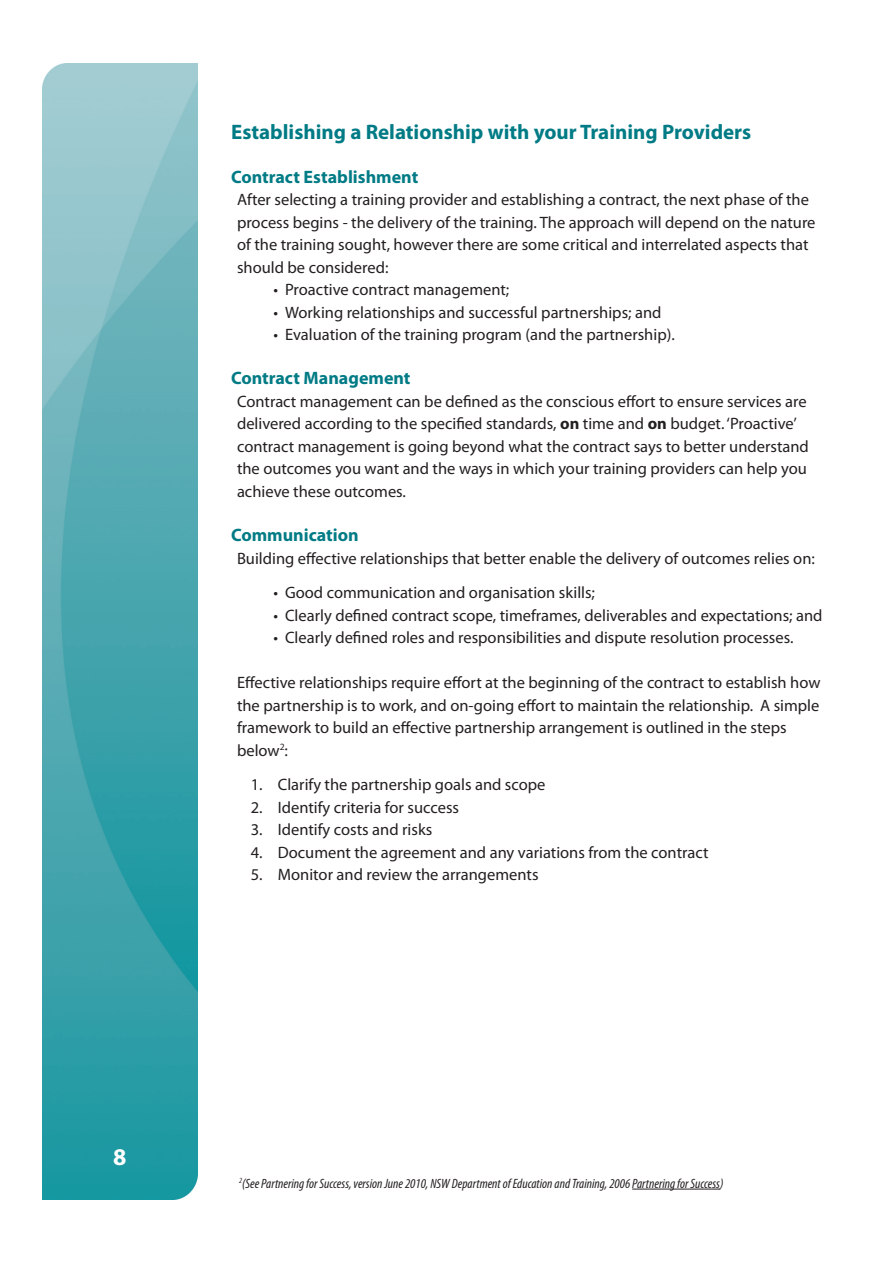
<style>
.page{position:relative;width:893px;height:1263px;background:#fff}
.page>*{position:absolute;margin:0;border:0;box-sizing:border-box;transform-origin:0 0}
.t1{font:700 24px "Myriad Pro";color:#fff}
.Myrid_Header{font:700 21px "Myriad Pro";color:#007b85}
.Myrid_Sub_Header_12p{font:700 18px "Myriad Pro";color:#007b85}
.Myrid_Text{font:16.5px/22.5px "Myriad Pro";color:#231f20}
.Myrid_Text_Tabs_Bull{font:16.5px "Myriad Pro";color:#231f20}
.Myrid_Text-2{font:italic condensed 13.5px "Myriad Pro";color:#231f20}
.s1{font-weight:700}
</style>
<div class="page">
<img style="left:43px;top:64px;width:154px;height:1135px">
<hr style="left:632px;top:1189px;width:88px;height:1px;background:#231f20">
<p class="Myrid_Header" style="left:231px;top:118px;width:522px">Establishing a Relationship with your Training Providers</p>
<p class="Myrid_Sub_Header_12p" style="left:231px;top:165px;width:189px">Contract Establishment</p>
<p class="Myrid_Text" style="left:237px;top:188px;width:580px">After selecting a training provider and establishing a contract, the next phase of the process begins - the delivery of the training. The approach will depend on the nature of the training sought, however there are some critical and interrelated aspects that should be considered:</p>
<p class="Myrid_Text_Tabs_Bull" style="left:274px;top:280px;width:237px">• Proactive contract management;</p>
<p class="Myrid_Text_Tabs_Bull" style="left:274px;top:302px;width:389px">• Working relationships and successful partnerships; and</p>
<p class="Myrid_Text_Tabs_Bull" style="left:274px;top:325px;width:403px">• Evaluation of the training program (and the partnership).</p>
<p class="Myrid_Sub_Header_12p" style="left:231px;top:367px;width:181px">Contract Management</p>
<p class="Myrid_Text" style="left:237px;top:390px;width:573px">Contract management can be defined as the conscious effort to ensure services are delivered according to the specified standards, <span class="s1">on</span> time and <span class="s1">on</span> budget. ‘Proactive’ contract management is going beyond what the contract says to better understand the outcomes you want and the ways in which your training providers can help you achieve these outcomes.</p>
<p class="Myrid_Sub_Header_12p" style="left:231px;top:523px;width:129px">Communication</p>
<p class="Myrid_Text" style="left:237px;top:546px;width:579px">Building effective relationships that better enable the delivery of outcomes relies on:</p>
<p class="Myrid_Text_Tabs_Bull" style="left:274px;top:582px;width:323px">• Good communication and organisation skills;</p>
<p class="Myrid_Text_Tabs_Bull" style="left:274px;top:605px;width:550px">• Clearly defined contract scope, timeframes, deliverables and expectations; and</p>
<p class="Myrid_Text_Tabs_Bull" style="left:274px;top:627px;width:521px">• Clearly defined roles and responsibilities and dispute resolution processes.</p>
<p class="Myrid_Text" style="left:237px;top:671px;width:585px">Effective relationships require effort at the beginning of the contract to establish how the partnership is to work, and on-going effort to maintain the relationship. A simple framework to build an effective partnership arrangement is outlined in the steps below<sup>2</sup>:</p>
<p class="Myrid_Text" style="left:251px;top:773px;width:296px">1. Clarify the partnership goals and scope</p>
<p class="Myrid_Text" style="left:251px;top:795px;width:210px">2. Identify criteria for success</p>
<p class="Myrid_Text" style="left:251px;top:818px;width:183px">3. Identify costs and risks</p>
<p class="Myrid_Text" style="left:251px;top:840px;width:459px">4. Document the agreement and any variations from the contract</p>
<p class="Myrid_Text" style="left:251px;top:863px;width:289px">5. Monitor and review the arrangements</p>
<h1 class="t1" style="left:113px;top:1142px;width:15px">8</h1>
<p class="Myrid_Text-2" style="left:239px;top:1175px;width:486px"><sup>2</sup>(See Partnering for Success, version June 2010, NSW Department of Education and Training, 2006 Partnering for Success)</p>
</div>
